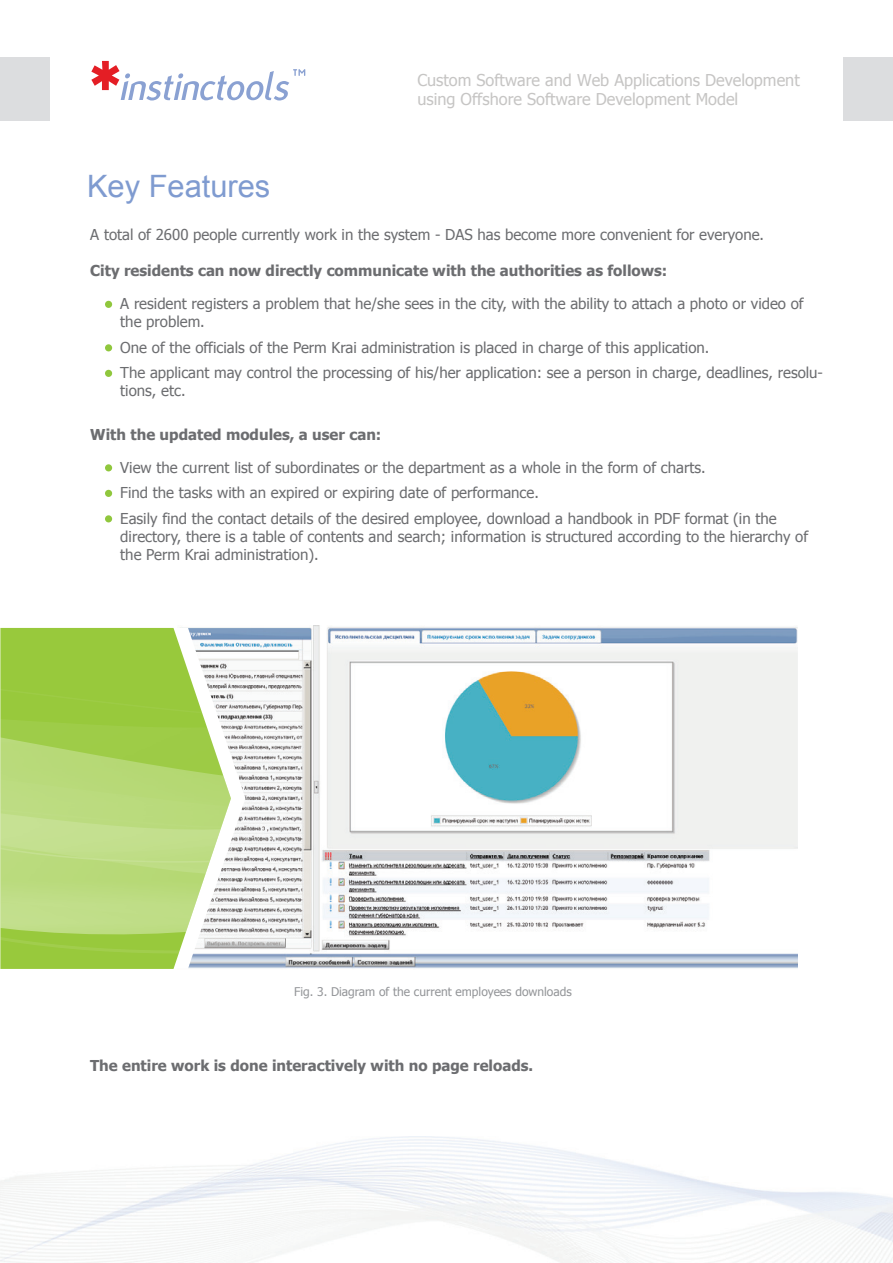
<style>
.page{position:relative;width:893px;height:1263px;background:#fff}
.page>*{position:absolute;margin:0;border:0;box-sizing:border-box;transform-origin:0 0}
.t1{font:30.9px "Arial";color:#7f9bd0}
.t2{font:16.35px/19.5px "Tahoma";color:#c6c5c4}
.t3{font:15px/25.5px "Tahoma";color:#6c6d70}
.t4{font:700 15px "Tahoma";color:#6c6d70}
.t5{font:12px "Tahoma";color:#939598}
</style>
<div class="page">
<img style="left:180px;top:626px;width:618px;height:343px">
<svg style="left:0;top:628px;width:245px;height:341px"></svg>
<div style="left:843px;top:58px;width:50px;height:63px;background:#dcdddf"></div>
<div style="left:0;top:58px;width:50px;height:63px;background:#dcdddf"></div>
<svg style="left:91px;top:61px;width:214px;height:40px"></svg>
<div style="left:105px;top:301px;width:7px;height:7px;background:#90c73d;border-radius:50%"></div>
<div style="left:105px;top:344px;width:7px;height:7px;background:#90c73d;border-radius:50%"></div>
<div style="left:105px;top:370px;width:7px;height:7px;background:#90c73d;border-radius:50%"></div>
<div style="left:105px;top:464px;width:7px;height:7px;background:#90c73d;border-radius:50%"></div>
<div style="left:105px;top:490px;width:7px;height:7px;background:#90c73d;border-radius:50%"></div>
<div style="left:105px;top:515px;width:7px;height:7px;background:#90c73d;border-radius:50%"></div>
<h1 class="t1" style="left:87px;top:165px;width:185px">Key Features</h1>
<p class="t2" style="left:417px;top:69px;width:384px">Custom Software and Web Applications Development using Offshore Software Development Model</p>
<p class="t3" style="left:90px;top:221px;width:675px">A total of 2600 people currently work in the system - DAS has become more convenient for everyone.</p>
<p class="t4" style="left:90px;top:260px;width:579px">City residents can now directly communicate with the authorities as follows:</p>
<p class="t3" style="left:120px;top:294px;width:685px;line-height:18px">A resident registers a problem that he/she sees in the city, with the ability to attach a photo or video of the problem.</p>
<p class="t3" style="left:120px;top:334px;width:704px">One of the officials of the Perm Krai administration is placed in charge of this application.<br>The applicant may control the processing of his/her application: see a person in charge, deadlines, resolu-</p>
<p class="t3" style="left:120px;top:377px;width:67px">tions, etc.</p>
<p class="t4" style="left:90px;top:424px;width:293px">With the updated modules, a user can:</p>
<p class="t3" style="left:120px;top:454px;width:658px">View the current list of subordinates or the department as a whole in the form of charts.<br>Find the tasks with an expired or expiring date of performance.<br>Easily find the contact details of the desired employee, download a handbook in PDF format (in the</p>
<p class="t3" style="left:120px;top:527px;width:689px;line-height:18px">directory, there is a table of contents and search; information is structured according to the hierarchy of the Perm Krai administration).</p>
<p class="t5" style="left:294px;top:983px;width:279px">Fig. 3. Diagram of the current employees downloads</p>
<p class="t4" style="left:90px;top:1054px;width:445px">The entire work is done interactively with no page reloads.</p>
</div>
